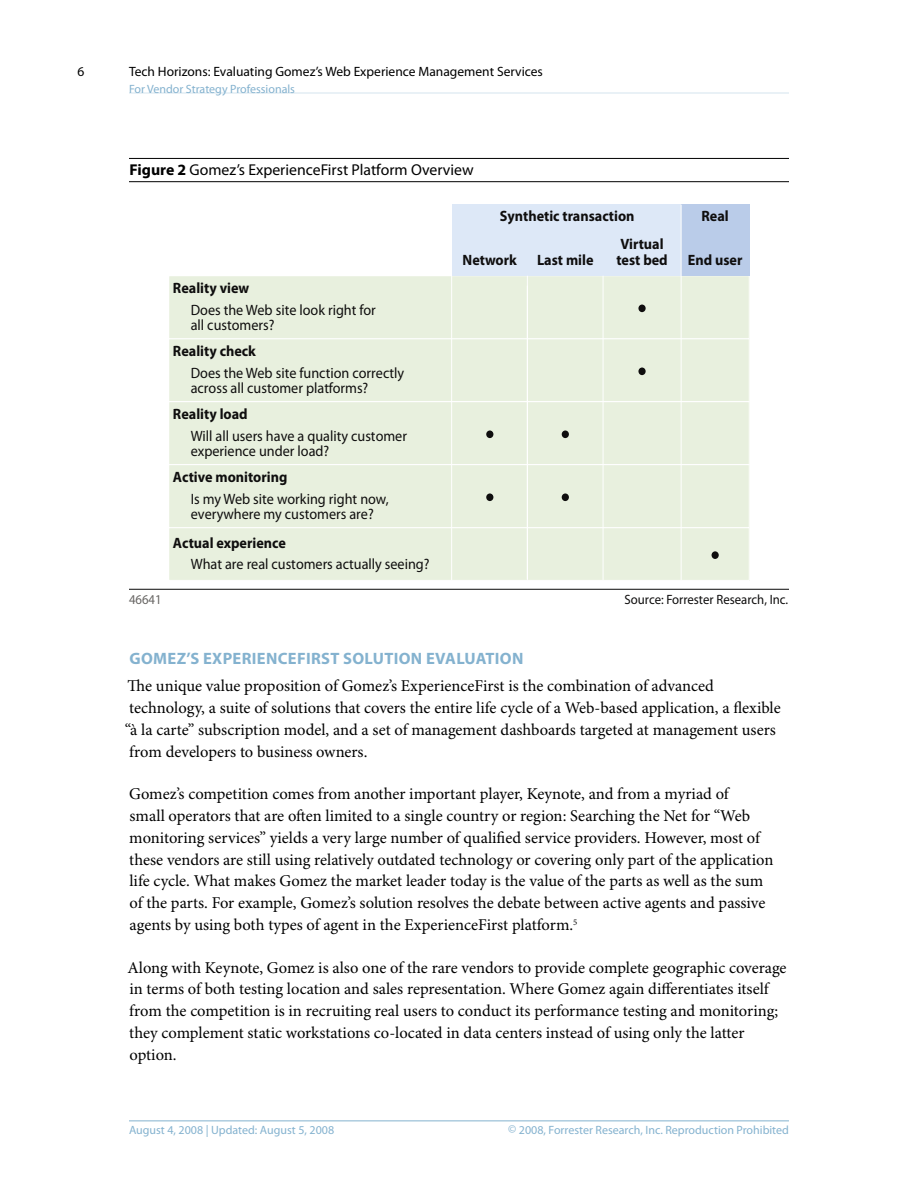
<style>
.page{position:relative;width:918px;height:1188px;background:#fff}
.page>*{position:absolute;margin:0;border:0;box-sizing:border-box;transform-origin:0 0}
.t1{font:16.5px/21.8px "Minion Pro";letter-spacing:-.005em;color:#000}
.t2{font:700 16.5px "Myriad Pro";letter-spacing:.02em;color:#84b2cf}
.t3{font:15.75px "Myriad Pro";color:#000}
.t4{font:15px/15px "Myriad Pro";color:#0f0e0e;scale:.95 1}
.t5{font:700 15px/16.5px "Myriad Pro";color:#0f0e0e;scale:.95 1}
.t6{font:13.5px "Myriad Pro";color:#000}
.t7{font:13.5px "Myriad Pro";color:#0f0e0e;scale:.95 1}
.t8{font:13.5px "Myriad Pro";color:#676563;scale:.95 1}
.t9{font:12px "Myriad Pro";color:#84b2cf}
.s1{font-weight:700}
</style>
<div class="page">
<hr style="left:129px;top:1120px;width:660px;height:1px;background:#84b2cf">
<hr style="left:129px;top:93px;width:660px;height:1px;background:#d4e4ee">
<hr style="left:129px;top:158px;width:660px;height:1px;background:#000">
<hr style="left:129px;top:181px;width:660px;height:1px;background:#000">
<hr style="left:129px;top:589px;width:660px;height:1px;background:#0f0e0e">
<div style="left:169px;top:528px;width:580px;height:52px;background:#e8f0de"></div>
<div style="left:169px;top:339px;width:580px;height:63px;background:#e8f0de"></div>
<div style="left:168px;top:338px;width:582px;height:64px;border:1px solid #fff"></div>
<div style="left:169px;top:276px;width:580px;height:63px;background:#e8f0de"></div>
<div style="left:168px;top:275px;width:582px;height:64px;border:1px solid #fff"></div>
<div style="left:169px;top:402px;width:580px;height:63px;background:#e8f0de"></div>
<div style="left:168px;top:401px;width:582px;height:64px;border:1px solid #fff"></div>
<div style="left:169px;top:465px;width:580px;height:63px;background:#e8f0de"></div>
<div style="left:168px;top:464px;width:582px;height:64px;border:1px solid #fff"></div>
<div style="left:452px;top:205px;width:229px;height:23px;background:#dde8f7"></div>
<div style="left:681px;top:205px;width:68px;height:23px;background:#bacce9"></div>
<div style="left:452px;top:228px;width:76px;height:48px;background:#dde8f7"></div>
<div style="left:528px;top:228px;width:75px;height:48px;background:#dde8f7"></div>
<div style="left:603px;top:228px;width:78px;height:48px;background:#dde8f7"></div>
<div style="left:681px;top:228px;width:68px;height:48px;background:#bacce9"></div>
<div style="left:638px;top:305px;width:8px;height:7px;background:#0f0e0e;border-radius:50%"></div>
<div style="left:638px;top:368px;width:8px;height:7px;background:#0f0e0e;border-radius:50%"></div>
<div style="left:486px;top:431px;width:7px;height:7px;background:#0f0e0e;border-radius:50%"></div>
<div style="left:562px;top:431px;width:7px;height:7px;background:#0f0e0e;border-radius:50%"></div>
<div style="left:486px;top:493px;width:7px;height:8px;background:#0f0e0e;border-radius:50%"></div>
<div style="left:562px;top:493px;width:7px;height:8px;background:#0f0e0e;border-radius:50%"></div>
<div style="left:712px;top:551px;width:7px;height:8px;background:#0f0e0e;border-radius:50%"></div>
<hr style="left:603px;top:276px;width:1px;height:304px;background:#fff">
<hr style="left:451px;top:276px;width:1px;height:304px;background:#fff">
<hr style="left:527px;top:276px;width:1px;height:304px;background:#fff">
<hr style="left:681px;top:205px;width:1px;height:375px;background:#fff">
<p class="t6" style="left:78px;top:64px;width:8px">6</p>
<p class="t6" style="left:129px;top:64px;width:416px">Tech Horizons: Evaluating Gomez’s Web Experience Management Services</p>
<p class="t9" style="left:129px;top:82px;width:168px">For Vendor Strategy Professionals</p>
<p class="t3" style="left:130px;top:161px;width:346px"><span class="s1">Figure 2</span> Gomez’s ExperienceFirst Platform Overview</p>
<p class="t5" style="left:173px;top:280px;width:82px">Reality view</p>
<p class="t4" style="left:191px;top:303px;width:196px">Does the Web site look right for all customers?</p>
<p class="t5" style="left:173px;top:343px;width:89px">Reality check</p>
<p class="t4" style="left:191px;top:366px;width:226px">Does the Web site function correctly across all customer platforms?</p>
<p class="t5" style="left:173px;top:406px;width:80px">Reality load</p>
<p class="t4" style="left:191px;top:429px;width:229px">Will all users have a quality customer experience under load?</p>
<p class="t5" style="left:173px;top:469px;width:122px">Active monitoring</p>
<p class="t4" style="left:191px;top:492px;width:210px">Is my Web site working right now, everywhere my customers are?</p>
<p class="t5" style="left:173px;top:535px;width:120px">Actual experience</p>
<p class="t4" style="left:191px;top:557px;width:253px">What are real customers actually seeing?</p>
<p class="t5" style="left:500px;top:207px;width:143px">Synthetic transaction</p>
<p class="t5" style="left:701px;top:207px;width:30px">Real</p>
<p class="t5" style="left:463px;top:252px;width:59px">Network</p>
<p class="t5" style="left:537px;top:252px;width:61px">Last mile</p>
<p class="t5" style="left:616px;top:236px;width:56px">Virtual test bed</p>
<p class="t5" style="left:688px;top:252px;width:59px">End user</p>
<p class="t8" style="left:129px;top:593px;width:36px">46641</p>
<p class="t7" style="left:625px;top:593px;width:174px">Source: Forrester Research, Inc.</p>
<p class="t2" style="left:129px;top:649px;width:395px">GOMEZ’S EXPERIENCEFIRST SOLUTION EVALUATION</p>
<p class="t1" style="left:125px;top:676px;width:658px">The unique value proposition of Gomez’s ExperienceFirst is the combination of advanced technology, a suite of solutions that covers the entire life cycle of a Web-based application, a flexible “à la carte” subscription model, and a set of management dashboards targeted at management users from developers to business owners.</p>
<p class="t1" style="left:129px;top:784px;width:646px">Gomez’s competition comes from another important player, Keynote, and from a myriad of<br>small operators that are often limited to a single country or region: Searching the Net for “Web monitoring services” yields a very large number of qualified service providers. However, most of these vendors are still using relatively outdated technology or covering only part of the application life cycle. What makes Gomez the market leader today is the value of the parts as well as the sum of the parts. For example, Gomez’s solution resolves the debate between active agents and passive agents by using both types of agent in the ExperienceFirst platform.<sup>5</sup></p>
<p class="t1" style="left:127px;top:957px;width:661px">Along with Keynote, Gomez is also one of the rare vendors to provide complete geographic coverage in terms of both testing location and sales representation. Where Gomez again differentiates itself from the competition is in recruiting real users to conduct its performance testing and monitoring; they complement static workstations co-located in data centers instead of using only the latter option.</p>
<p class="t9" style="left:129px;top:1123px;width:207px">August 4, 2008 | Updated: August 5, 2008</p>
<p class="t9" style="left:508px;top:1123px;width:282px">© 2008, Forrester Research, Inc. Reproduction Prohibited</p>
</div>
